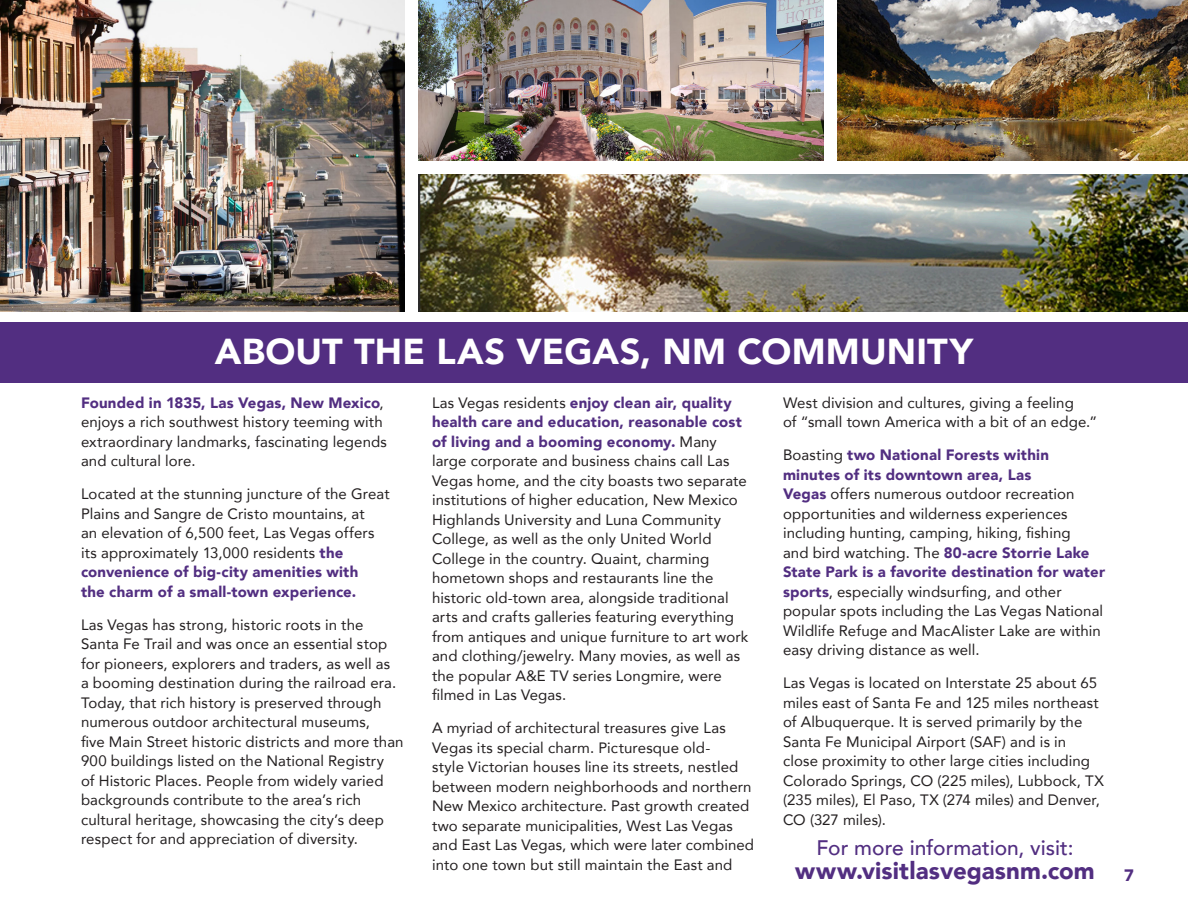
<style>
.page{position:relative;width:1188px;height:918px;background:#fff}
.page>*{position:absolute;margin:0;border:0;box-sizing:border-box;transform-origin:0 0}
.Heading{font:900 36px "Avenir";letter-spacing:.005em;color:#fff}
.Sub_Heading{font:900 24px "Avenir";letter-spacing:.005em;color:#522e81}
.Sub_Heading-2{font:500 21px "Avenir";color:#522e81}
.t1{font:900 16.5px "Avenir";color:#522e81}
.Text{font:15px/19.5px "Avenir";letter-spacing:.01em;color:#231f20}
.s1{font-weight:900;color:#522e81}
</style>
<div class="page">
<div style="left:0;top:322px;width:1188px;height:61px;background:#522e81"></div>
<img style="left:418px;top:174px;width:770px;height:138px">
<img style="left:0;top:0;width:405px;height:312px">
<img style="left:418px;top:0;width:406px;height:161px">
<img style="left:837px;top:0;width:351px;height:161px">
<p class="Heading" style="left:215px;top:320px;width:760px">ABOUT THE LAS VEGAS, NM COMMUNITY</p>
<p class="Text" style="left:81px;top:392px;width:308px"><span class="s1">Founded in 1835, Las Vegas, New Mexico</span>, enjoys a rich southwest history teeming with extraordinary landmarks, fascinating legends and cultural lore.</p>
<p class="Text" style="left:81px;top:484px;width:310px">Located at the stunning juncture of the Great Plains and Sangre de Cristo mountains, at<br>an elevation of 6,500 feet, Las Vegas offers its approximately 13,000 residents <span class="s1">the convenience of big-city amenities with<br>the charm of a small-town experience.</span></p>
<p class="Text" style="left:81px;top:614px;width:324px">Las Vegas has strong, historic roots in the Santa Fe Trail and was once an essential stop for pioneers, explorers and traders, as well as<br>a booming destination during the railroad era.<br>Today, that rich history is preserved through numerous outdoor architectural museums,<br>five Main Street historic districts and more than 900 buildings listed on the National Registry<br>of Historic Places. People from widely varied backgrounds contribute to the area’s rich cultural heritage, showcasing the city’s deep respect for and appreciation of diversity.</p>
<p class="Text" style="left:432px;top:392px;width:318px">Las Vegas residents <span class="s1">enjoy clean air, quality health care and education, reasonable cost of living and a booming economy.</span> Many large corporate and business chains call Las Vegas home, and the city boasts two separate institutions of higher education, New Mexico Highlands University and Luna Community College, as well as the only United World College in the country. Quaint, charming hometown shops and restaurants line the historic old-town area, alongside traditional arts and crafts galleries featuring everything from antiques and unique furniture to art work and clothing/jewelry. Many movies, as well as the popular A&amp;E TV series Longmire, were filmed in Las Vegas.</p>
<p class="Text" style="left:432px;top:718px;width:324px">A myriad of architectural treasures give Las Vegas its special charm. Picturesque old-<br>style Victorian houses line its streets, nestled between modern neighborhoods and northern New Mexico architecture. Past growth created two separate municipalities, West Las Vegas and East Las Vegas, which were later combined into one town but still maintain the East and</p>
<p class="Text" style="left:783px;top:392px;width:316px">West division and cultures, giving a feeling<br>of “small town America with a bit of an edge.”</p>
<p class="Text" style="left:783px;top:445px;width:324px">Boasting <span class="s1">two National Forests within minutes of its downtown area, Las<br>Vegas</span> offers numerous outdoor recreation opportunities and wilderness experiences including hunting, camping, hiking, fishing<br>and bird watching. The <span class="s1">80-acre Storrie Lake State Park is a favorite destination for water sports</span>, especially windsurfing, and other popular spots including the Las Vegas National Wildlife Refuge and MacAlister Lake are within easy driving distance as well.</p>
<p class="Text" style="left:783px;top:673px;width:322px">Las Vegas is located on Interstate 25 about 65 miles east of Santa Fe and 125 miles northeast of Albuquerque. It is served primarily by the Santa Fe Municipal Airport (SAF) and is in close proximity to other large cities including Colorado Springs, CO (225 miles), Lubbock, TX (235 miles), El Paso, TX (274 miles) and Denver, CO (327 miles).</p>
<p class="Sub_Heading-2" style="left:816px;top:830px;width:259px">For more information, visit:</p>
<p class="Sub_Heading" style="left:795px;top:850px;width:301px">www.visitlasvegasnm.com</p>
<p class="t1" style="left:1124px;top:861px;width:11px">7</p>
</div>
